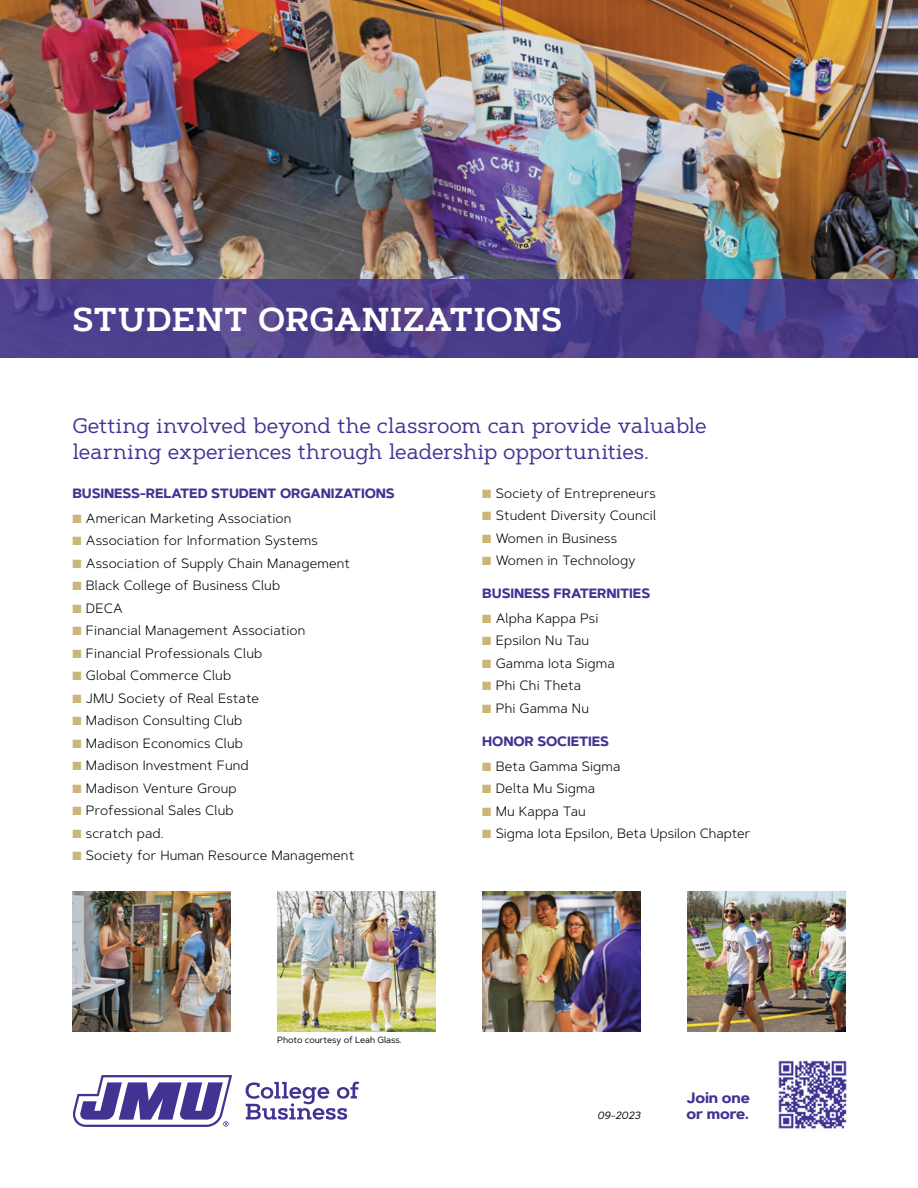
<style>
.page{position:relative;width:918px;height:1188px;background:#fff}
.page>*{position:absolute;margin:0;border:0;box-sizing:border-box;transform-origin:0 0}
.t1{font:600 33px "Artegra Slab";letter-spacing:-.005em;color:#fff}
.t2{font:21px/25.5px "Artegra Slab";letter-spacing:-.02em;color:#423393}
.t3{font:700 15px/16.5px "Artegra Sans";letter-spacing:-.01em;color:#423393}
.t4{font:300 13.5px "Artegra Sans";letter-spacing:.01em;color:#000}
.t5{font:700 13.5px "Artegra Sans";letter-spacing:-.01em;color:#423393}
.t6{font:italic 10.5px "Artegra Sans";letter-spacing:-.02em;color:#000}
.t7{font:9px "Artegra Sans";letter-spacing:-.01em;color:#000}
.s1{color:#cbb677}
</style>
<div class="page">
<img style="left:482px;top:892px;width:159px;height:140px">
<img style="left:0;top:0;width:918px;height:279px">
<img style="left:72px;top:892px;width:159px;height:140px">
<img style="left:687px;top:892px;width:159px;height:140px">
<img style="left:277px;top:892px;width:159px;height:140px">
<svg style="left:0;top:279px;width:918px;height:79px;background:#4c3f8b"></svg>
<svg style="left:246px;top:1082px;width:113px;height:38px"></svg>
<svg style="left:72px;top:1075px;width:160px;height:52px"></svg>
<img style="left:778px;top:1060px;width:69px;height:69px">
<h1 class="t1" style="left:72px;top:295px;width:493px">STUDENT ORGANIZATIONS</h1>
<h2 class="t2" style="left:72px;top:413px;width:636px">Getting involved beyond the classroom can provide valuable learning experiences through leadership opportunities.</h2>
<p class="t5" style="left:72px;top:483px;width:324px">BUSINESS-RELATED STUDENT ORGANIZATIONS</p>
<p class="t4" style="left:72px;top:509px;width:221px"><span class="s1">■</span> American Marketing Association</p>
<p class="t4" style="left:72px;top:532px;width:247px"><span class="s1">■</span> Association for Information Systems</p>
<p class="t4" style="left:72px;top:554px;width:279px"><span class="s1">■</span> Association of Supply Chain Management</p>
<p class="t4" style="left:72px;top:577px;width:209px"><span class="s1">■</span> Black College of Business Club</p>
<p class="t4" style="left:72px;top:599px;width:52px"><span class="s1">■</span> DECA</p>
<p class="t4" style="left:72px;top:622px;width:235px"><span class="s1">■</span> Financial Management Association</p>
<p class="t4" style="left:72px;top:644px;width:192px"><span class="s1">■</span> Financial Professionals Club</p>
<p class="t4" style="left:72px;top:667px;width:160px"><span class="s1">■</span> Global Commerce Club</p>
<p class="t4" style="left:72px;top:689px;width:188px"><span class="s1">■</span> JMU Society of Real Estate</p>
<p class="t4" style="left:72px;top:712px;width:172px"><span class="s1">■</span> Madison Consulting Club</p>
<p class="t4" style="left:72px;top:734px;width:172px"><span class="s1">■</span> Madison Economics Club</p>
<p class="t4" style="left:72px;top:757px;width:178px"><span class="s1">■</span> Madison Investment Fund</p>
<p class="t4" style="left:72px;top:779px;width:166px"><span class="s1">■</span> Madison Venture Group</p>
<p class="t4" style="left:72px;top:802px;width:163px"><span class="s1">■</span> Professional Sales Club</p>
<p class="t4" style="left:72px;top:824px;width:93px"><span class="s1">■</span> scratch pad.</p>
<p class="t4" style="left:72px;top:847px;width:283px"><span class="s1">■</span> Society for Human Resource Management</p>
<p class="t7" style="left:277px;top:1034px;width:126px">Photo courtesy of Leah Glass.</p>
<p class="t4" style="left:482px;top:484px;width:175px"><span class="s1">■</span> Society of Entrepreneurs</p>
<p class="t4" style="left:482px;top:506px;width:175px"><span class="s1">■</span> Student Diversity Council</p>
<p class="t4" style="left:482px;top:529px;width:136px"><span class="s1">■</span> Women in Business</p>
<p class="t4" style="left:482px;top:551px;width:155px"><span class="s1">■</span> Women in Technology</p>
<p class="t5" style="left:482px;top:584px;width:169px">BUSINESS FRATERNITIES</p>
<p class="t4" style="left:482px;top:609px;width:118px"><span class="s1">■</span> Alpha Kappa Psi</p>
<p class="t4" style="left:482px;top:632px;width:109px"><span class="s1">■</span> Epsilon Nu Tau</p>
<p class="t4" style="left:482px;top:654px;width:134px"><span class="s1">■</span> Gamma Iota Sigma</p>
<p class="t4" style="left:482px;top:677px;width:100px"><span class="s1">■</span> Phi Chi Theta</p>
<p class="t4" style="left:482px;top:699px;width:108px"><span class="s1">■</span> Phi Gamma Nu</p>
<p class="t5" style="left:482px;top:731px;width:128px">HONOR SOCIETIES</p>
<p class="t4" style="left:482px;top:757px;width:140px"><span class="s1">■</span> Beta Gamma Sigma</p>
<p class="t4" style="left:482px;top:779px;width:114px"><span class="s1">■</span> Delta Mu Sigma</p>
<p class="t4" style="left:482px;top:802px;width:105px"><span class="s1">■</span> Mu Kappa Tau</p>
<p class="t4" style="left:482px;top:824px;width:270px"><span class="s1">■</span> Sigma Iota Epsilon, Beta Upsilon Chapter</p>
<p class="t6" style="left:597px;top:1108px;width:45px">09-2023</p>
<p class="t3" style="left:687px;top:1090px;width:65px">Join one or more.</p>
</div>
